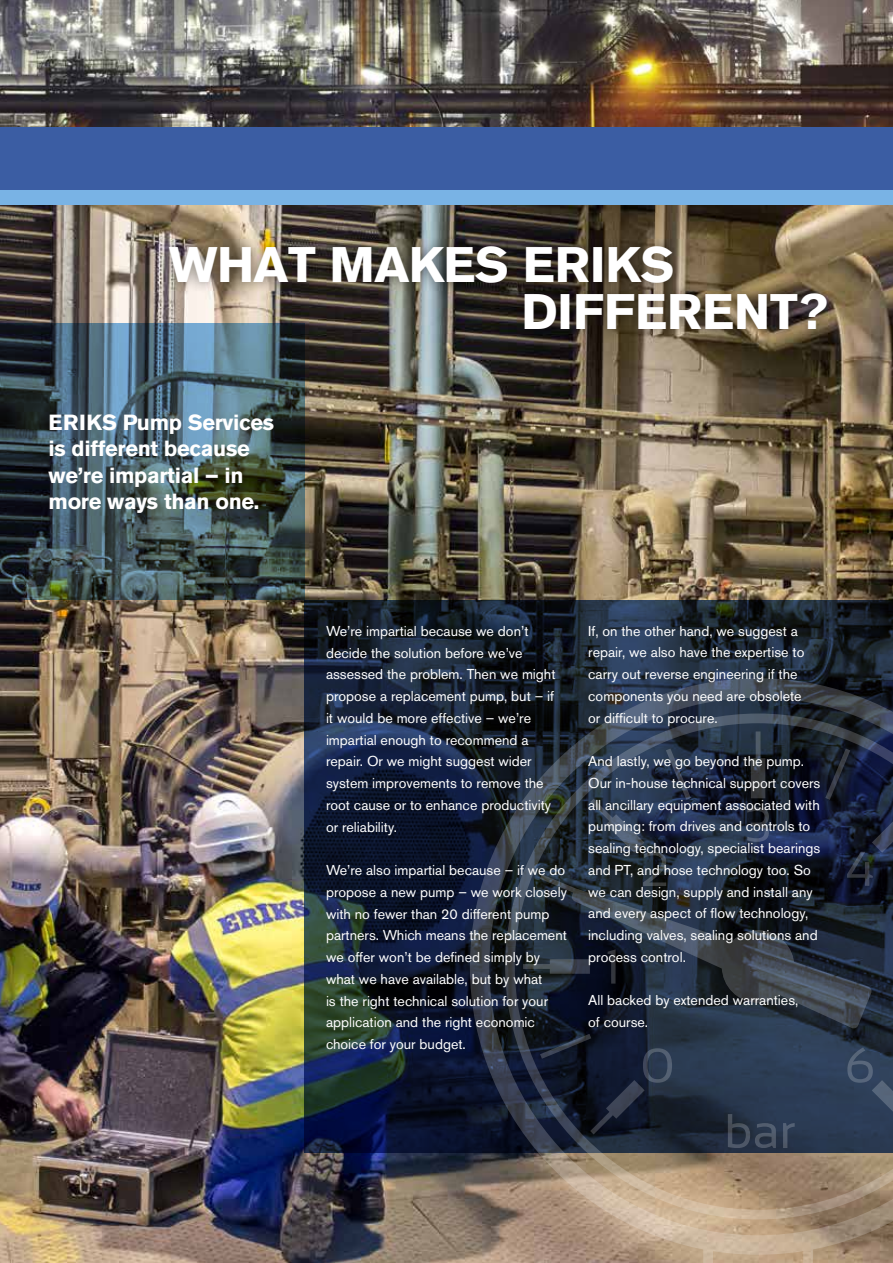
<style>
.page{position:relative;width:893px;height:1263px;background:#fff}
.page>*{position:absolute;margin:0;border:0;box-sizing:border-box;transform-origin:0 0}
.t1{font:700 49.5px/46.5px "Akzidenz Grotesk BE";color:#fff}
.t2{font:700 21.75px/26.2px "Akzidenz Grotesk BE";letter-spacing:-.015em;color:#fff}
.t3{font:14.25px/21.8px "Akzidenz Grotesk Pro";color:#fff}
</style>
<div class="page">
<img style="left:0;top:0;width:893px;height:128px">
<img style="left:0;top:205px;width:893px;height:1058px">
<svg style="left:305px;top:600px;width:588px;height:552px;background:#152134"></svg>
<div style="left:0;top:128px;width:893px;height:63px;background:#3b5da3"></div>
<svg style="left:0;top:323px;width:305px;height:277px;background:#3f535a"></svg>
<div style="left:158px;top:235px;width:680px;height:106px;background:#000;opacity:.45"></div>
<div style="left:0;top:190px;width:893px;height:15px;background:#79b3e5"></div>
<svg style="left:703px;top:1255px;width:110px;height:8px"></svg>
<svg style="left:470px;top:678px;width:423px;height:577px;background:#535051"></svg>
<svg style="left:505px;top:713px;width:388px;height:506px;background:#515255"></svg>
<svg style="left:523px;top:964px;width:17px;height:5px"></svg>
<hr style="left:756px;top:731px;width:4px;height:54px;background:#4f5b67">
<svg style="left:540px;top:1034px;width:132px;height:100px;background:#182031"></svg>
<svg style="left:540px;top:748px;width:353px;height:280px;background:#202a3a"></svg>
<svg style="left:847px;top:1047px;width:46px;height:87px;background:#33445c"></svg>
<svg style="left:722px;top:930px;width:72px;height:73px;background:#40454b"></svg>
<svg style="left:728px;top:1114px;width:48px;height:34px;background:#333e50"></svg>
<svg style="left:783px;top:1123px;width:12px;height:25px"></svg>
<svg style="left:751px;top:959px;width:14px;height:15px"></svg>
<h1 class="t1" style="left:522px;top:242px;width:308px;text-indent:-352px">WHAT MAKES ERIKS<br>DIFFERENT?</h1>
<h2 class="t2" style="left:49px;top:409px;width:227px">ERIKS Pump Services is different because we’re impartial – in more ways than one.</h2>
<p class="t3" style="left:326px;top:620px;width:231px">We’re impartial because we don’t decide the solution before we’ve assessed the problem. Then we might propose a replacement pump, but – if it would be more effective – we’re impartial enough to recommend a repair. Or we might suggest wider system improvements to remove the root cause or to enhance productivity or reliability.</p>
<p class="t3" style="left:326px;top:859px;width:242px">We’re also impartial because – if we do propose a new pump – we work closely with no fewer than 20 different pump partners. Which means the replacement we offer won’t be defined simply by what we have available, but by what<br>is the right technical solution for your application and the right economic choice for your budget.</p>
<p class="t3" style="left:588px;top:620px;width:218px">If, on the other hand, we suggest a repair, we also have the expertise to carry out reverse engineering if the components you need are obsolete or difficult to procure.</p>
<p class="t3" style="left:588px;top:750px;width:234px">And lastly, we go beyond the pump.<br>Our in-house technical support covers all ancillary equipment associated with pumping: from drives and controls to sealing technology, specialist bearings and PT, and hose technology too. So we can design, supply and install any and every aspect of flow technology, including valves, sealing solutions and process control.</p>
<p class="t3" style="left:588px;top:989px;width:212px">All backed by extended warranties, of course.</p>
</div>
